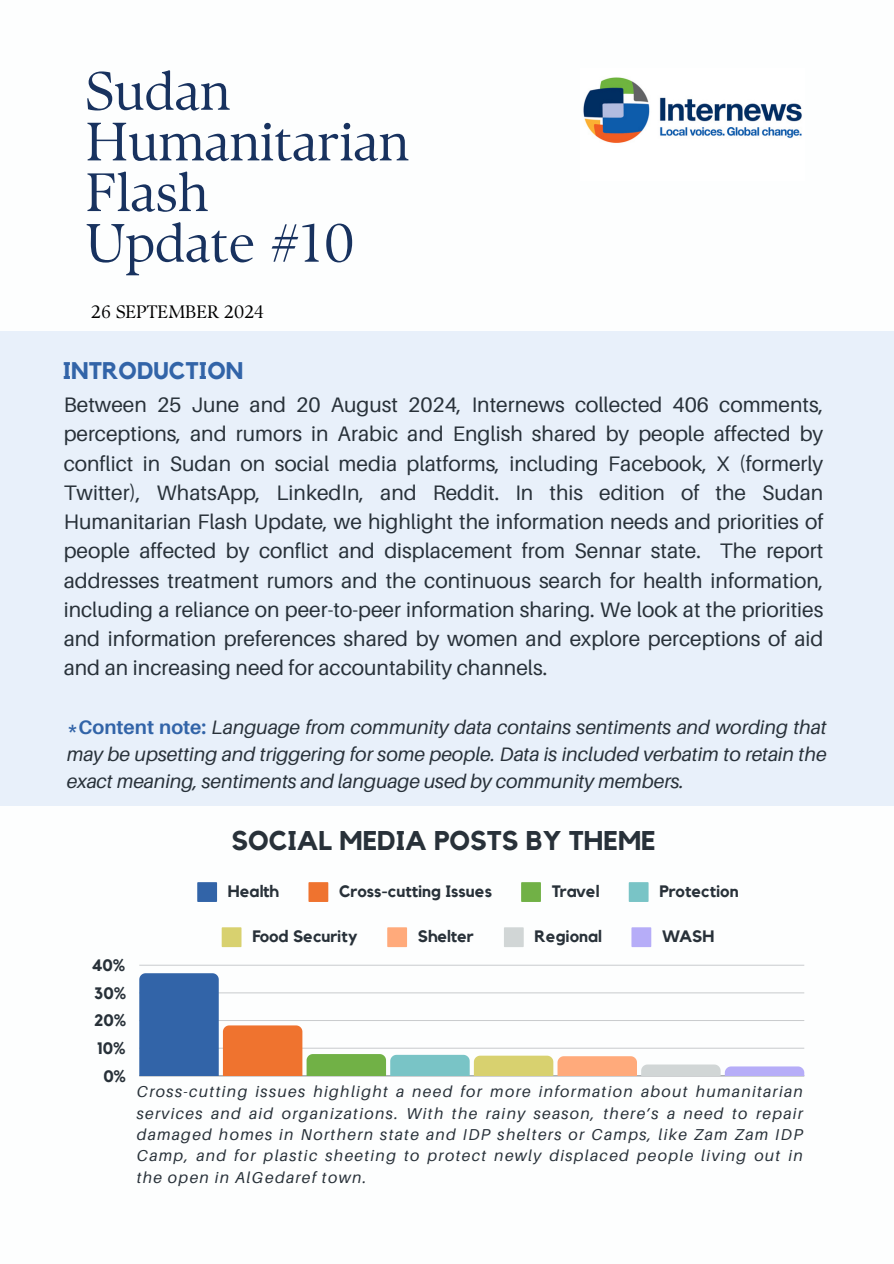
<style>
.page{position:relative;width:894px;height:1264px;background:#fff}
.page>*{position:absolute;margin:0;border:0;box-sizing:border-box;transform-origin:0 0}
.t1{font:54px/50.7px "TY Serif D";color:#18325f}
.t2{font:700 27px "Kollektif";color:#283139}
.t3{font:700 24px "Kollektif";color:#3264a8}
.t4{font:21px/29.2px "Aileron";color:#283139;text-align:justify}
.t5{font:italic 19.5px/27px "Aileron";color:#283139;text-align:justify}
.t6{font:18px "TY Serif D";color:#000}
.t7{font:700 16.5px "Kollektif";color:#283139}
.t8{font:italic 15.75px/21.3px "Aileron";letter-spacing:.085em;color:#283139;text-align:justify}
.s1{font-weight:700;font-style:normal;color:#3264a8}
</style>
<div class="page">
<div style="left:0;top:0;width:893px;height:1263px;background:#e8f0fa"></div>
<div style="left:0;top:0;width:893px;height:330px;background:#fdfefe"></div>
<img style="left:583px;top:77px;width:219px;height:66px">
<div style="left:0;top:806px;width:893px;height:457px;background:#fdfefe"></div>
<svg style="left:197px;top:882px;width:20px;height:20px"></svg>
<svg style="left:308px;top:882px;width:20px;height:20px"></svg>
<svg style="left:521px;top:882px;width:19px;height:20px"></svg>
<svg style="left:628px;top:882px;width:20px;height:20px"></svg>
<svg style="left:222px;top:927px;width:19px;height:20px"></svg>
<svg style="left:387px;top:927px;width:20px;height:20px"></svg>
<svg style="left:504px;top:927px;width:19px;height:20px"></svg>
<svg style="left:631px;top:927px;width:20px;height:20px"></svg>
<hr style="left:139px;top:1075px;width:665px;height:1px;background:#283139;opacity:.6">
<hr style="left:139px;top:964px;width:665px;height:1px;background:#edeff0">
<svg style="left:139px;top:973px;width:665px;height:102px"></svg>
<p class="t1" style="left:86px;top:66px;width:325px">Sudan<br>Humanitarian<br>Flash<br>Update #10</p>
<h4 class="t6" style="left:91px;top:301px;width:174px">26 SEPTEMBER 2024</h4>
<h3 class="t3" style="left:63px;top:359px;width:182px">INTRODUCTION</h3>
<h5 class="t4" style="left:64px;top:389px;width:761px">Between 25 June and 20 August 2024, Internews collected 406 comments, perceptions, and rumors in Arabic and English shared by people affected by conflict in Sudan on social media platforms, including Facebook, X (formerly Twitter), WhatsApp, LinkedIn, and Reddit. In this edition of the Sudan Humanitarian Flash Update, we highlight the information needs and priorities of people affected by conflict and displacement from Sennar state. The report addresses treatment rumors and the continuous search for health information, including a reliance on peer-to-peer information sharing. We look at the priorities and information preferences shared by women and explore perceptions of aid and an increasing need for accountability channels.</h5>
<p class="t5" style="left:67px;top:713px;width:761px"><span class="s1">*Content note:</span> Language from community data contains sentiments and wording that may be upsetting and triggering for some people. Data is included verbatim to retain the exact meaning, sentiments and language used by community members.</p>
<h4 class="t2" style="left:231px;top:827px;width:425px">SOCIAL MEDIA POSTS BY THEME</h4>
<p class="t7" style="left:91px;top:957px;width:36px">40%</p>
<p class="t7" style="left:94px;top:985px;width:33px">30%</p>
<p class="t7" style="left:94px;top:1013px;width:33px">20%</p>
<p class="t7" style="left:97px;top:1040px;width:30px">10%</p>
<p class="t7" style="left:103px;top:1068px;width:24px">0%</p>
<p class="t7" style="left:228px;top:883px;width:52px">Health</p>
<p class="t7" style="left:339px;top:883px;width:154px">Cross-cutting Issues</p>
<p class="t7" style="left:551px;top:883px;width:49px">Travel</p>
<p class="t7" style="left:659px;top:883px;width:81px">Protection</p>
<p class="t7" style="left:252px;top:928px;width:107px">Food Security</p>
<p class="t7" style="left:418px;top:928px;width:57px">Shelter</p>
<p class="t7" style="left:534px;top:928px;width:69px">Regional</p>
<p class="t7" style="left:662px;top:928px;width:54px">WASH</p>
<h2 class="t8" style="left:137px;top:1080px;width:667px">Cross-cutting issues highlight a need for more information about humanitarian services and aid organizations. With the rainy season, there’s a need to repair damaged homes in Northern state and IDP shelters or Camps, like Zam Zam IDP Camp, and for plastic sheeting to protect newly displaced people living out in the open in AlGedaref town.</h2>
</div>
